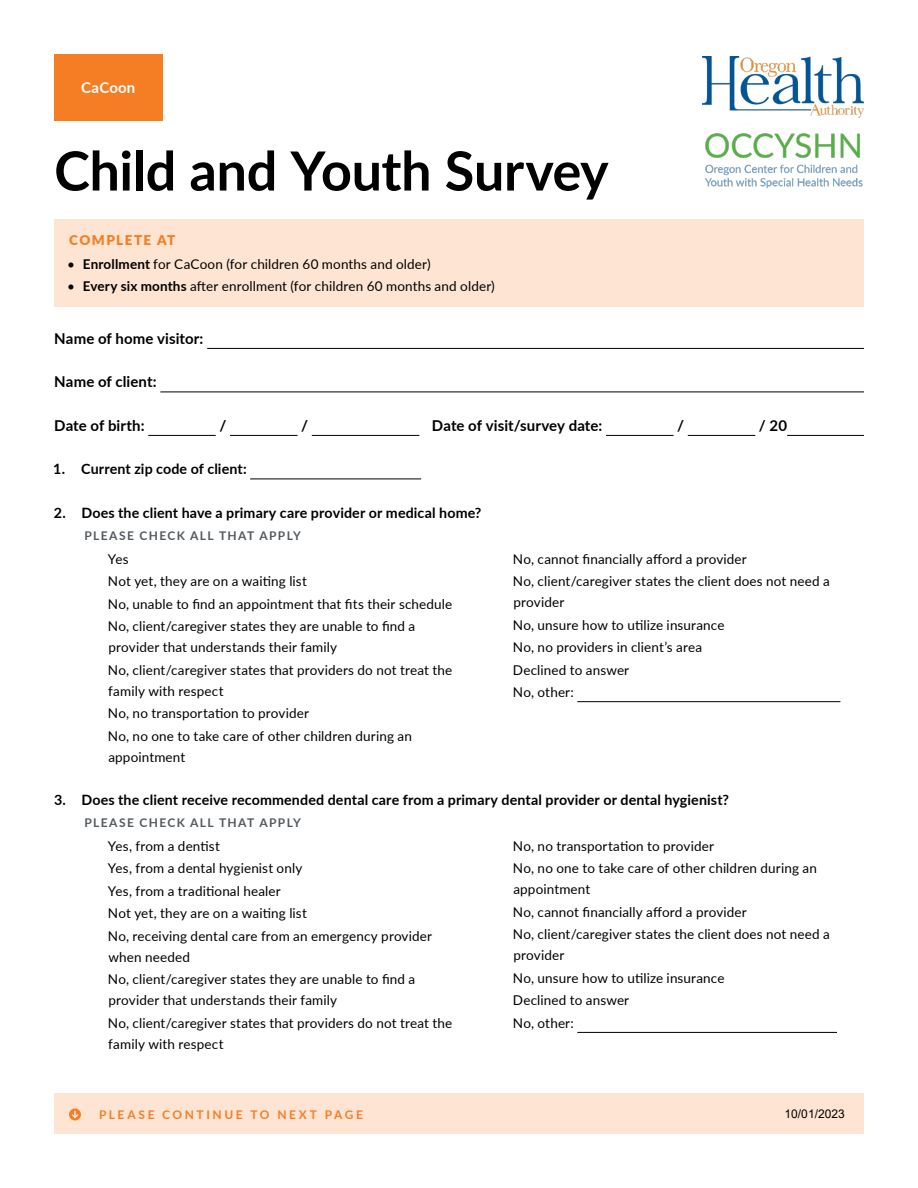
<style>
.page{position:relative;width:918px;height:1188px;background:#fff}
.page>*{position:absolute;margin:0;border:0;box-sizing:border-box;transform-origin:0 0}
.t1{font:700 54px "Lato";letter-spacing:-.01em;color:#000}
.t2{font:700 15px "Lato";letter-spacing:.005em;color:#000}
.t3{font:700 15px "Lato";letter-spacing:.01em;color:#fff}
.t4{font:700 14.25px "Lato";letter-spacing:.01em;color:#000}
.t5{font:13.5px/22.5px "Lato";letter-spacing:.01em;color:#000}
.t6{font:900 13.5px "Lato";letter-spacing:.1em;color:#f57e25}
.t7{font:700 12px "Lato";letter-spacing:.11em;color:#53595f}
.t8{font:700 12px "Lato";letter-spacing:.215em;color:#f57e25}
.t9{font:12px "Arial";color:#000}
.s1{font-weight:700}
</style>
<div class="page">
<div style="left:54px;top:1094px;width:810px;height:40px;background:#fee4d2"></div>
<svg style="left:69px;top:1108px;width:12px;height:12px"></svg>
<hr style="left:207px;top:348px;width:657px;height:1px;background:#000">
<hr style="left:160px;top:392px;width:704px;height:1px;background:#000">
<hr style="left:148px;top:435px;width:68px;height:1px;background:#000">
<hr style="left:230px;top:435px;width:68px;height:1px;background:#000">
<hr style="left:312px;top:435px;width:107px;height:1px;background:#000">
<hr style="left:606px;top:435px;width:68px;height:1px;background:#000">
<hr style="left:688px;top:435px;width:67px;height:1px;background:#000">
<hr style="left:787px;top:435px;width:77px;height:1px;background:#000">
<hr style="left:250px;top:479px;width:171px;height:1px;background:#000">
<div style="left:54px;top:219px;width:810px;height:87px;background:#fee4d2"></div>
<hr style="left:577px;top:701px;width:263px;height:1px;background:#000">
<hr style="left:577px;top:1032px;width:260px;height:1px;background:#000">
<div style="left:54px;top:54px;width:109px;height:66px;background:#f57e25"></div>
<img style="left:705px;top:133px;width:158px;height:56px">
<img style="left:703px;top:57px;width:161px;height:60px">
<p class="t3" style="left:81px;top:77px;width:56px">CaCoon</p>
<h1 class="t1" style="left:54px;top:131px;width:556px">Child and Youth Survey</h1>
<p class="t6" style="left:69px;top:230px;width:108px">COMPLETE AT</p>
<p class="t5" style="left:67px;top:252px;width:365px">• <span class="s1">Enrollment</span> for CaCoon (for children 60 months and older)</p>
<p class="t5" style="left:67px;top:275px;width:429px">• <span class="s1">Every six months</span> after enrollment (for children 60 months and older)</p>
<p class="t2" style="left:54px;top:327px;width:151px">Name of home visitor:</p>
<p class="t2" style="left:54px;top:371px;width:104px">Name of client:</p>
<p class="t2" style="left:54px;top:414px;width:92px">Date of birth:</p>
<p class="t2" style="left:219px;top:414px;width:8px">/</p>
<p class="t2" style="left:301px;top:414px;width:8px">/</p>
<p class="t2" style="left:432px;top:414px;width:172px">Date of visit/survey date:</p>
<p class="t2" style="left:677px;top:414px;width:8px">/</p>
<p class="t2" style="left:759px;top:414px;width:30px">/ 20</p>
<p class="t4" style="left:53px;top:459px;width:195px">1. Current zip code of client:</p>
<p class="t4" style="left:54px;top:502px;width:429px">2. Does the client have a primary care provider or medical home?</p>
<p class="t7" style="left:85px;top:526px;width:218px">PLEASE CHECK ALL THAT APPLY</p>
<p class="t5" style="left:108px;top:547px;width:346px">Yes<br>Not yet, they are on a waiting list<br>No, unable to find an appointment that fits their schedule No, client/caregiver states they are unable to find a</p>
<p class="t5" style="left:108px;top:635px;width:346px">provider that understands their family<br>No, client/caregiver states that providers do not treat the</p>
<p class="t5" style="left:108px;top:679px;width:305px">family with respect<br>No, no transportation to provider<br>No, no one to take care of other children during an</p>
<p class="t5" style="left:108px;top:745px;width:78px">appointment</p>
<p class="t5" style="left:513px;top:547px;width:318px">No, cannot financially afford a provider<br>No, client/caregiver states the client does not need a</p>
<p class="t5" style="left:513px;top:590px;width:213px">provider<br>No, unsure how to utilize insurance<br>No, no providers in client’s area<br>Declined to answer<br>No, other:</p>
<p class="t4" style="left:54px;top:789px;width:676px">3. Does the client receive recommended dental care from a primary dental provider or dental hygienist?</p>
<p class="t7" style="left:85px;top:814px;width:218px">PLEASE CHECK ALL THAT APPLY</p>
<p class="t5" style="left:108px;top:834px;width:326px">Yes, from a dentist<br>Yes, from a dental hygienist only<br>Yes, from a traditional healer<br>Not yet, they are on a waiting list<br>No, receiving dental care from an emergency provider</p>
<p class="t5" style="left:108px;top:945px;width:309px">when needed<br>No, client/caregiver states they are unable to find a</p>
<p class="t5" style="left:108px;top:989px;width:346px">provider that understands their family<br>No, client/caregiver states that providers do not treat the</p>
<p class="t5" style="left:108px;top:1032px;width:117px">family with respect</p>
<p class="t5" style="left:513px;top:834px;width:305px">No, no transportation to provider<br>No, no one to take care of other children during an</p>
<p class="t5" style="left:513px;top:878px;width:318px">appointment<br>No, cannot financially afford a provider<br>No, client/caregiver states the client does not need a</p>
<p class="t5" style="left:513px;top:944px;width:213px">provider<br>No, unsure how to utilize insurance<br>Declined to answer<br>No, other:</p>
<p class="t8" style="left:99px;top:1106px;width:266px">PLEASE CONTINUE TO NEXT PAGE</p>
<p class="t9" style="left:785px;top:1106px;width:62px">10/01/2023</p>
</div>
